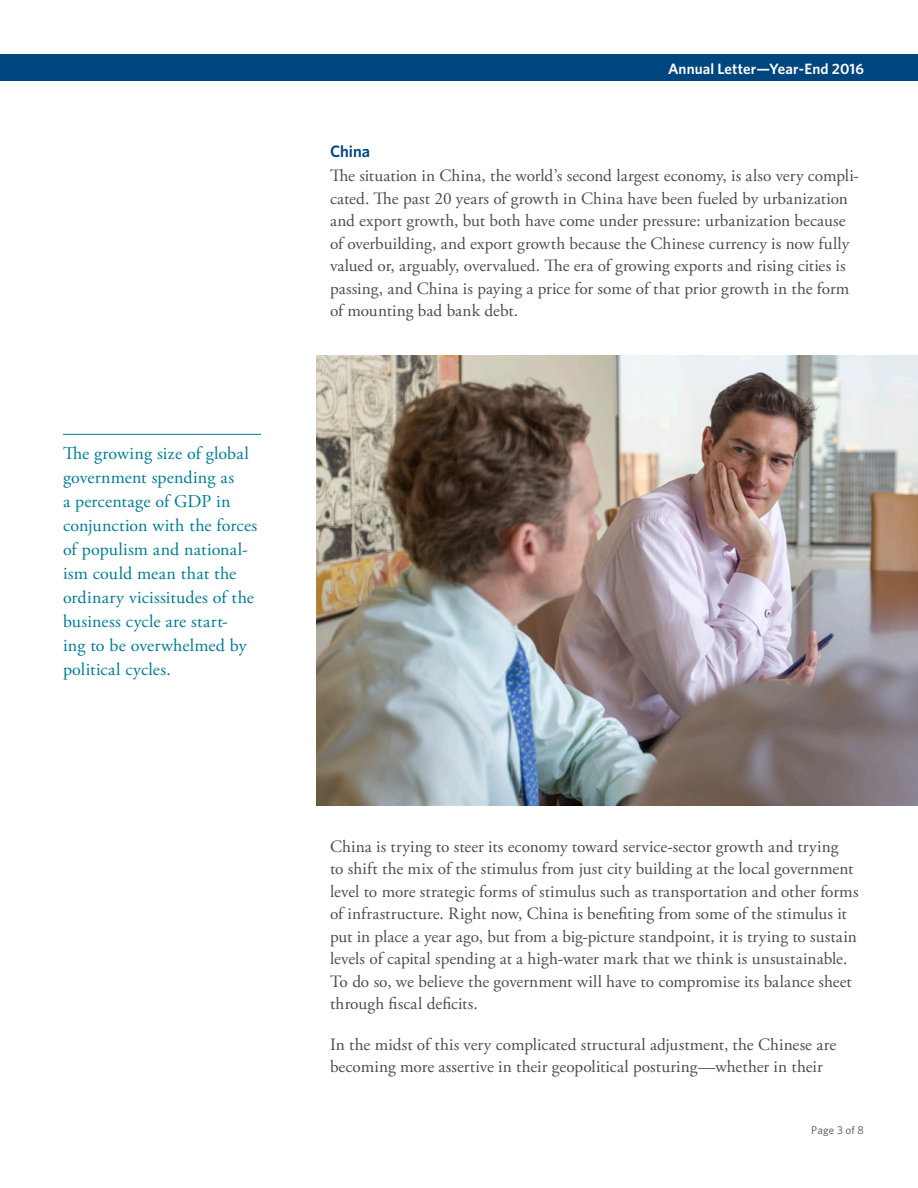
<style>
.page{position:relative;width:918px;height:1188px;background:#fff}
.page>*{position:absolute;margin:0;border:0;box-sizing:border-box;transform-origin:0 0}
.FEBrochure_sidebar_q{font:18px/24px "Adobe Garamond Pro";letter-spacing:.01em;color:#007c94}
.FE_text{font:17.25px/22.5px "Adobe Garamond Pro";letter-spacing:.005em;color:#4b4c4d}
.FE_heading_2{font:600 16.5px "Whitney";color:#00467e}
.t1{font:600 15px "Whitney";letter-spacing:.005em;color:#fff}
.PageNum{font:11.25px "Whitney";letter-spacing:.015em;color:#4b4c4d}
</style>
<div class="page">
<div style="left:0;top:54px;width:918px;height:27px;background:#00467e"></div>
<img style="left:316px;top:355px;width:602px;height:450px">
<hr style="left:63px;top:434px;width:198px;height:1px;background:#007c94">
<p class="FEBrochure_sidebar_q" style="left:63px;top:442px;width:196px">The growing size of global government spending as<br>a percentage of GDP in conjunction with the forces of populism and national&shy;ism could mean that the ordinary vicissitudes of the business cycle are start-<br>ing to be overwhelmed by political cycles.</p>
<p class="t1" style="left:668px;top:58px;width:197px">Annual Letter—Year-End 2016</p>
<p class="FE_heading_2" style="left:330px;top:140px;width:42px">China</p>
<p class="FE_text" style="left:330px;top:165px;width:531px">The situation in China, the world’s second largest economy, is also very compli&shy;cated. The past 20 years of growth in China have been fueled by urbanization and export growth, but both have come under pressure: urbanization because of overbuilding, and export growth because the Chinese currency is now fully valued or, arguably, overvalued. The era of growing exports and rising cities is passing, and China is paying a price for some of that prior growth in the form of mounting bad bank debt.</p>
<p class="FE_text" style="left:330px;top:836px;width:530px">China is trying to steer its economy toward service-sector growth and trying<br>to shift the mix of the stimulus from just city building at the local government level to more strategic forms of stimulus such as transportation and other forms of infrastructure. Right now, China is benefiting from some of the stimulus it put in place a year ago, but from a big-picture standpoint, it is trying to sustain levels of capital spending at a high-water mark that we think is unsustainable.<br>To do so, we believe the government will have to compromise its balance sheet through fiscal deficits.</p>
<p class="FE_text" style="left:330px;top:1034px;width:508px">In the midst of this very complicated structural adjustment, the Chinese are becoming more assertive in their geopolitical posturing—whether in their</p>
<p class="PageNum" style="left:811px;top:1123px;width:54px">Page 3 of 8</p>
</div>
